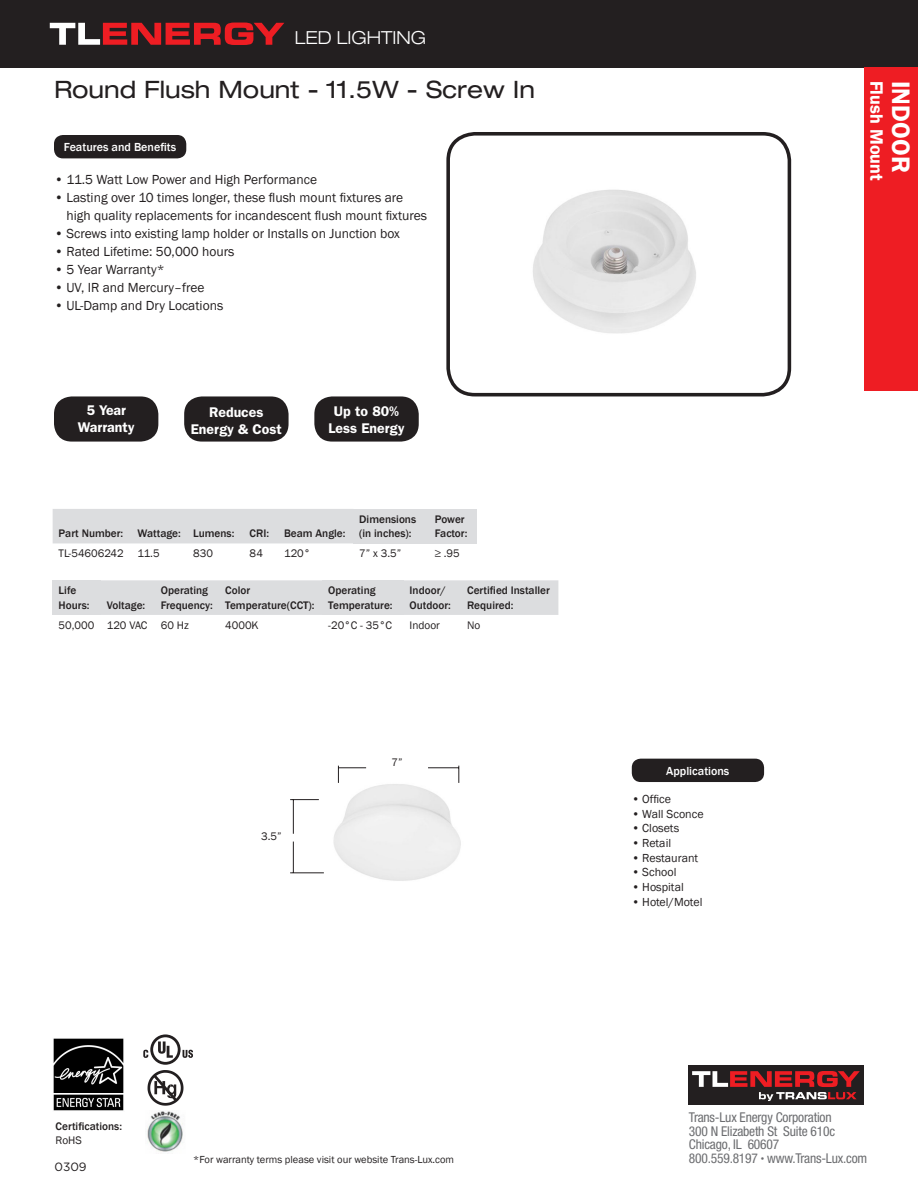
<style>
.page{position:relative;width:918px;height:1188px;background:#fff}
.page>*{position:absolute;margin:0;border:0;box-sizing:border-box;transform-origin:0 0}
.t1{font:600 25.5px "Franklin Gothic";color:#fff}
.Body{font:expanded 24px "Helvetica Neue";color:#231f20}
.t2{font:300 expanded 18px "Helvetica Neue";color:#fff}
.t3{font:600 18px "Franklin Gothic";color:#fff}
.Paragraph{font:600 14.1px/16.5px "Franklin Gothic";color:#fff;text-align:center}
.Paragraph-2{font:13.5px "Franklin Gothic";color:#231f20}
.t4{font:condensed 13.5px/13.5px "Helvetica Neue";letter-spacing:-.015em;color:#6c6d70}
.t5{font:12px "Franklin Gothic";color:#231f20}
.t6{font:500 12px "Franklin Gothic";color:#fff}
.t7{font:12px "Gotham";color:#231f20}
.Body-2{font:500 11.25px/14.7px "Franklin Gothic";color:#231f20}
.Body-3{font:11.25px "Franklin Gothic";color:#231f20}
.Paragraph-3{font:10.5px "Franklin Gothic";color:#231f20}
.s1{font-size:7.05px}
</style>
<div class="page">
<div style="left:688px;top:1065px;width:176px;height:40px;background:#231f20"></div>
<svg style="left:692px;top:1071px;width:168px;height:30px"></svg>
<img style="left:322px;top:778px;width:139px;height:103px">
<div style="left:0;top:0;width:918px;height:67px;background:#231f20"></div>
<svg style="left:50px;top:23px;width:234px;height:22px"></svg>
<div style="left:864px;top:67px;width:54px;height:324px;background:#ee1d23"></div>
<div style="left:53px;top:580px;width:48px;height:35px;background:#dcdddf"></div>
<div style="left:101px;top:580px;width:457px;height:35px;background:#dcdddf"></div>
<div style="left:322px;top:580px;width:82px;height:35px;background:#dcdddf"></div>
<div style="left:54px;top:135px;width:132px;height:23px;background:#231f20;border-radius:9px"></div>
<div style="left:53px;top:509px;width:300px;height:34px;background:#dcdddf"></div>
<div style="left:353px;top:509px;width:76px;height:34px;background:#dcdddf"></div>
<div style="left:429px;top:509px;width:48px;height:34px;background:#dcdddf"></div>
<div style="left:184px;top:396px;width:105px;height:46px;background:#231f20;border-radius:18px"></div>
<div style="left:314px;top:396px;width:105px;height:46px;background:#231f20;border-radius:18px"></div>
<div style="left:632px;top:759px;width:132px;height:23px;background:#231f20;border-radius:9px"></div>
<img style="left:147px;top:1111px;width:36px;height:41px">
<svg style="left:290px;top:799px;width:29px;height:1px"></svg>
<hr style="left:293px;top:800px;width:1px;height:34px;background:#231f20">
<hr style="left:293px;top:842px;width:1px;height:31px;background:#231f20">
<hr style="left:290px;top:873px;width:34px;height:1px;background:#231f20">
<hr style="left:428px;top:768px;width:31px;height:1px;background:#231f20">
<svg style="left:338px;top:766px;width:28px;height:17px"></svg>
<svg style="left:459px;top:766px;width:1px;height:17px"></svg>
<svg style="left:143px;top:1034px;width:50px;height:72px"></svg>
<img style="left:53px;top:1038px;width:71px;height:73px">
<div style="left:54px;top:396px;width:104px;height:46px;background:#231f20;border-radius:18px"></div>
<img style="left:533px;top:189px;width:163px;height:145px">
<div style="left:446px;top:132px;width:345px;height:264px;border:4px solid #231f20;border-radius:27px"></div>
<p class="t2" style="left:295px;top:27px;width:133px">LED LIGHTING</p>
<p class="Body" style="left:54px;top:75px;width:483px">Round Flush Mount - 11.5W - Screw In</p>
<p class="t6" style="left:64px;top:139px;width:114px">Features and Benefits</p>
<p class="Paragraph-2" style="left:54px;top:172px;width:264px">• 11.5 Watt Low Power and High Performance</p>
<p class="Paragraph-2" style="left:54px;top:190px;width:350px">• Lasting over 10 times longer, these flush mount fixtures are</p>
<p class="Paragraph-2" style="left:66px;top:208px;width:362px">high quality replacements for incandescent flush mount fixtures</p>
<p class="Paragraph-2" style="left:54px;top:226px;width:347px">• Screws into existing lamp holder or Installs on Junction box</p>
<p class="Paragraph-2" style="left:54px;top:244px;width:182px">• Rated Lifetime: 50,000 hours</p>
<p class="Paragraph-2" style="left:54px;top:262px;width:112px">• 5 Year Warranty*</p>
<p class="Paragraph-2" style="left:54px;top:280px;width:152px">• UV, IR and Mercury–free</p>
<p class="Paragraph-2" style="left:54px;top:298px;width:170px">• UL-Damp and Dry Locations</p>
<p class="Paragraph" style="left:86px;top:402px;width:41px">5 Year</p>
<p class="Paragraph" style="left:78px;top:419px;width:58px">Warranty</p>
<p class="Paragraph" style="left:209px;top:404px;width:56px">Reduces</p>
<p class="Paragraph" style="left:191px;top:421px;width:93px">Energy &amp; Cost</p>
<p class="Paragraph" style="left:328px;top:403px;width:78px">Up to 80%<br>Less Energy</p>
<p class="Body-2" style="left:59px;top:526px;width:66px">Part Number:</p>
<p class="Body-2" style="left:137px;top:526px;width:45px">Wattage:</p>
<p class="Body-2" style="left:193px;top:526px;width:43px">Lumens:</p>
<p class="Body-2" style="left:250px;top:526px;width:21px">CRI:</p>
<p class="Body-2" style="left:284px;top:526px;width:63px">Beam Angle:</p>
<p class="Body-2" style="left:359px;top:512px;width:58px">Dimensions (in inches):</p>
<p class="Body-2" style="left:435px;top:512px;width:34px">Power<br>Factor:</p>
<p class="Body-3" style="left:59px;top:547px;width:67px">TL-54606242</p>
<p class="Body-3" style="left:137px;top:547px;width:24px">11.5</p>
<p class="Body-3" style="left:193px;top:547px;width:21px">830</p>
<p class="Body-3" style="left:250px;top:547px;width:15px">84</p>
<p class="Body-3" style="left:284px;top:547px;width:28px">120°</p>
<p class="Body-3" style="left:359px;top:547px;width:44px">7” x 3.5”</p>
<p class="Body-3" style="left:435px;top:547px;width:26px">≥ .95</p>
<p class="Body-2" style="left:59px;top:583px;width:32px">Life<br>Hours:</p>
<p class="Body-2" style="left:107px;top:598px;width:40px">Voltage:</p>
<p class="Body-2" style="left:161px;top:583px;width:53px">Operating<br>Frequency:</p>
<p class="Body-2" style="left:225px;top:583px;width:26px">Color</p>
<p class="Body-2" style="left:225px;top:598px;width:91px">Temperature(CCT):</p>
<p class="Body-2" style="left:328px;top:583px;width:49px">Operating</p>
<p class="Body-2" style="left:328px;top:598px;width:66px">Temperature:</p>
<p class="Body-2" style="left:410px;top:583px;width:43px">Indoor/<br>Outdoor:</p>
<p class="Body-2" style="left:467px;top:583px;width:84px">Certified Installer<br>Required:</p>
<p class="Body-3" style="left:59px;top:618px;width:37px">50,000</p>
<p class="Body-3" style="left:107px;top:618px;width:42px">120 VAC</p>
<p class="Body-3" style="left:161px;top:618px;width:29px">60 Hz</p>
<p class="Body-3" style="left:225px;top:618px;width:35px">4000K</p>
<p class="Body-3" style="left:328px;top:618px;width:65px">-20°C - 35°C</p>
<p class="Body-3" style="left:410px;top:618px;width:32px">Indoor</p>
<p class="Body-3" style="left:467px;top:618px;width:15px">No</p>
<p class="Body-3" style="left:261px;top:829px;width:22px">3.5”</p>
<p class="Body-3" style="left:391px;top:755px;width:13px">7”</p>
<p class="Body-2" style="left:56px;top:1119px;width:68px">Certifications:</p>
<p class="Body-3" style="left:56px;top:1134px;width:28px">RoHS</p>
<p class="t7" style="left:55px;top:1159px;width:34px">0309</p>
<p class="Paragraph-3" style="left:193px;top:1153px;width:262px">*For warranty terms please visit our website Trans-Lux.com</p>
<p class="t3" style="left:887px;top:81px;width:102px;rotate:90deg">Flush Mount</p>
<p class="t1" style="left:916px;top:81px;width:93px;rotate:90deg">INDOOR</p>
<p class="t6" style="left:666px;top:763px;width:65px">Applications</p>
<p class="t5" style="left:632px;top:791px;width:41px">• Office</p>
<p class="t5" style="left:632px;top:806px;width:73px">• Wall Sconce</p>
<p class="t5" style="left:632px;top:821px;width:49px">• Closets</p>
<p class="t5" style="left:632px;top:835px;width:41px">• Retail</p>
<p class="t5" style="left:632px;top:850px;width:68px">• Restaurant</p>
<p class="t5" style="left:632px;top:865px;width:46px">• School</p>
<p class="t5" style="left:632px;top:880px;width:53px">• Hospital</p>
<p class="t5" style="left:632px;top:894px;width:72px">• Hotel/Motel</p>
<p class="t4" style="left:689px;top:1110px;width:180px">Trans-Lux Energy Corporation<br>300 N Elizabeth St Suite 610c<br>Chicago, IL 60607<br>800.559.8197 <span class="s1">•</span> www.Trans-Lux.com</p>
</div>
